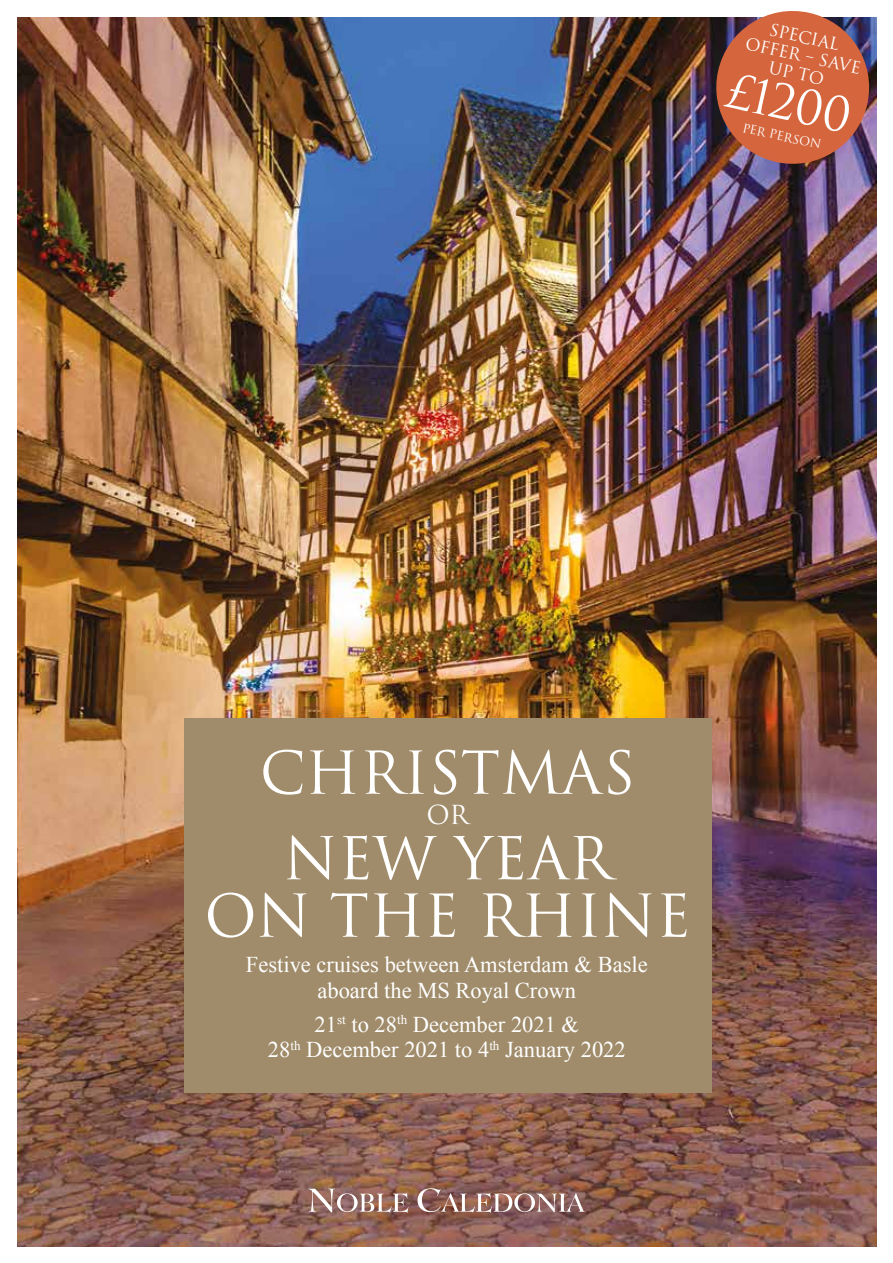
<style>
.page{position:relative;width:893px;height:1263px;background:#fff}
.page>*{position:absolute;margin:0;border:0;box-sizing:border-box;transform-origin:0 0}
.t1{font:57.45px/57.4px "Trajan Pro 3";color:#fff;text-align:center}
.t2{font:46.5px "Trajan Pro 3";color:#fff}
.t3{font:25.5px "Trajan Pro 3";color:#fff}
.t4{font:22.5px/25.5px "Times New Roman";color:#fff;text-align:center}
.t5{font:16.5px/18.5px "Trajan Pro 3";color:#fff;text-align:center}
.t6{font:12px "Trajan Pro 3";color:#fff}
</style>
<div class="page">
<img style="left:17px;top:17px;width:859px;height:1230px">
<svg style="left:309px;top:1188px;width:100px;height:25px;background:#a9867e"></svg>
<svg style="left:418px;top:1188px;width:167px;height:25px;background:#9f7b75"></svg>
<img style="left:709px;top:11px;width:167px;height:160px">
<div style="left:184px;top:719px;width:527px;height:374px;background:#a08c6a"></div>
<p class="t5" style="left:751px;top:17px;width:119px;rotate:12deg">SPECIAL<br>OFFER – SAVE<br>UP TO</p>
<h2 class="t2" style="left:734px;top:59px;width:128px;rotate:12deg">£1200</h2>
<p class="t6" style="left:744px;top:120px;width:82px;rotate:12deg">PER PERSON</p>
<h1 class="t1" style="left:260px;top:747px;width:377px">CHRISTMAS</h1>
<p class="t3" style="left:426px;top:797px;width:44px">OR</p>
<h1 class="t1" style="left:204px;top:832px;width:488px">NEW YEAR<br>ON THE RHINE</h1>
<p class="t4" style="left:246px;top:952px;width:403px">Festive cruises between Amsterdam &amp; Basle aboard the MS Royal Crown</p>
<p class="t4" style="left:268px;top:1011px;width:359px">21<sup>st</sup> to 28<sup>th</sup> December 2021 &amp;<br>28<sup>th</sup> December 2021 to 4<sup>th</sup> January 2022</p>
</div>
